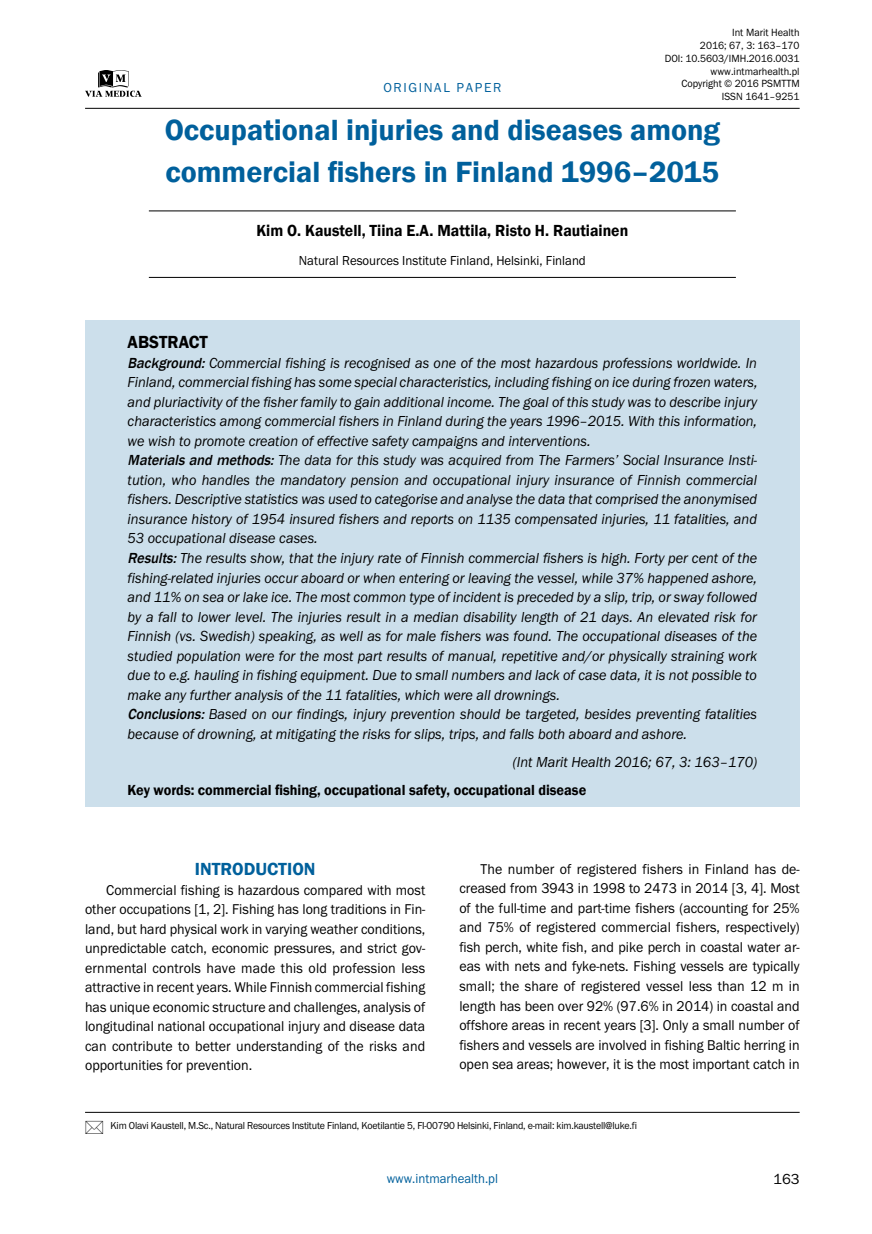
<style>
.page{position:relative;width:872px;height:1234px;background:#fff}
.page>*{position:absolute;margin:0;border:0;box-sizing:border-box;transform-origin:0 0}
.t1{font:600 30px/42px "Franklin Gothic";color:#00609c}
.t2{font:600 18px "Franklin Gothic";color:#00609c}
.t3{font:600 18px "Franklin Gothic";color:#000;scale:.95 1}
.t4{font:600 16.5px "Franklin Gothic";color:#000;scale:.95 1}
.t5{font:italic 15px/19.5px "Franklin Got Itc TEE";color:#000;scale:.95 1}
.t6{font:600 15px "Franklin Gothic";color:#000;scale:.95 1}
.t7{font:15px "Franklin Got Itc TEE";color:#000}
.t8{font:14.7px/19.5px "Franklin Got Itc TEE";color:#000;text-align:justify;scale:.95 1}
.t9{font:13.5px "Franklin Got Itc TEE";color:#000;scale:.95 1}
.t10{font:13.5px "Franklin Got Itc TEE";color:#00609c;scale:.95 1}
.t11{font:13.5px "Franklin Got Itc TEE";letter-spacing:.12em;color:#00609c}
.t12{font:10.8px/12.8px "Franklin Got Itc TEE";color:#000;text-align:right;scale:.95 1}
.t13{font:10.5px "Franklin Got Itc TEE";letter-spacing:-.02em;color:#000;scale:.95 1}
.s1{font-family:"Franklin Gothic";font-weight:500}
</style>
<div class="page">
<hr style="left:85px;top:108px;width:714px;height:1px;background:#000">
<svg style="left:85px;top:70px;width:57px;height:27px"></svg>
<hr style="left:85px;top:1111px;width:714px;height:1px;background:#000">
<div style="left:85px;top:320px;width:714px;height:486px;background:#ccdfeb"></div>
<hr style="left:149px;top:210px;width:587px;height:1px;background:#000">
<hr style="left:149px;top:277px;width:587px;height:1px;background:#000">
<p class="t11" style="left:383px;top:80px;width:119px">ORIGINAL PAPER</p>
<p class="t12" style="left:664px;top:27px;width:144px">Int Marit Health<br>2016; 67, 3: 163–170<br>DOI: 10.5603/IMH.2016.0031 www.intmarhealth.pl<br>Copyright © 2016 PSMTTM<br>ISSN 1641–9251</p>
<h1 class="t1" style="left:165px;top:109px;width:557px">Occupational injuries and diseases among commercial fishers in Finland 1996–2015</h1>
<p class="t4" style="left:256px;top:220px;width:393px">Kim O. Kaustell, Tiina E.A. Mattila, Risto H. Rautiainen</p>
<p class="t9" style="left:299px;top:253px;width:303px">Natural Resources Institute Finland, Helsinki, Finland</p>
<p class="t3" style="left:128px;top:331px;width:84px">Abstract</p>
<p class="t5" style="left:128px;top:353px;width:664px"><span class="s1">Background:</span>Commercial fishing is recognised as one of the most hazardous professions worldwide. In Finland, commercial fishing has some special characteristics, including fishing on ice during frozen waters, and pluriactivity of the fisher family to gain additional income. The goal of this study was to describe injury characteristics among commercial fishers in Finland during the years 1996–2015. With this information, we wish to promote creation of effective safety campaigns and interventions.<br><span class="s1">Materialsand methods:</span>The data for this study was acquired from The Farmers’ Social Insurance Insti&shy;tution, who handles the mandatory pension and occupational injury insurance of Finnish commercial fishers. Descriptive statistics was used to categorise and analyse the data that comprised the anonymised insurance history of 1954 insured fishers and reports on 1135 compensated injuries, 11 fatalities, and 53 occupational disease cases.<br><span class="s1">Results:</span>The results show, that the injury rate of Finnish commercial fishers is high. Forty per cent of the fishing-related injuries occur aboard or when entering or leaving the vessel, while 37% happened ashore, and 11% on sea or lake ice. The most common type of incident is preceded by a slip, trip, or sway followed by a fall to lower level. The injuries result in a median disability length of 21 days. An elevated risk for Finnish (vs. Swedish) speaking, as well as for male fishers was found. The occupational diseases of the studied population were for the most part results of manual, repetitive and/or physically straining work due to e.g. hauling in fishing equipment. Due to small numbers and lack of case data, it is not possible to make any further analysis of the 11 fatalities, which were all drownings.<br><span class="s1">Conclusions:</span> Based on our findings, injury prevention should be targeted, besides preventing fatalities because of drowning, at mitigating the risks for slips, trips, and falls both aboard and ashore.</p>
<p class="t5" style="left:513px;top:752px;width:259px">(Int Marit Health 2016; 67, 3: 163–170)</p>
<p class="t6" style="left:128px;top:780px;width:484px">Key words: commercial fishing, occupational safety, occupational disease</p>
<p class="t2" style="left:195px;top:857px;width:122px">Introduction</p>
<p class="t8" style="left:85px;top:879px;width:360px;text-indent:21px">Commercial fishing is hazardous compared with most other occupations [1, 2]. Fishing has long traditions in Fin&shy;land, but hard physical work in varying weather conditions, unpredictable catch, economic pressures, and strict gov&shy;ernmental controls have made this old profession less attractive in recent years. While Finnish commercial fishing has unique economic structure and challenges, analysis of longitudinal national occupational injury and disease data can contribute to better understanding of the risks and opportunities for prevention.</p>
<p class="t8" style="left:459px;top:859px;width:360px;text-indent:21px">The number of registered fishers in Finland has de&shy;creased from 3943 in 1998 to 2473 in 2014 [3, 4]. Most of the full-time and part-time fishers (accounting for 25% and 75% of registered commercial fishers, respectively) fish perch, white fish, and pike perch in coastal water ar&shy;eas with nets and fyke-nets. Fishing vessels are typically small; the share of registered vessel less than 12 m in length has been over 92% (97.6% in 2014) in coastal and offshore areas in recent years [3]. Only a small number of fishers and vessels are involved in fishing Baltic herring in open sea areas; however, it is the most important catch in</p>
<p class="t13" style="left:111px;top:1119px;width:555px">Kim Olavi Kaustell, M.Sc., Natural Resources Institute Finland, Koetilantie 5, FI-00790 Helsinki, Finland, e-mail: kim.kaustell@luke.fi</p>
<p class="t10" style="left:387px;top:1170px;width:119px">www.intmarhealth.pl</p>
<p class="t7" style="left:773px;top:1170px;width:28px">163</p>
</div>
